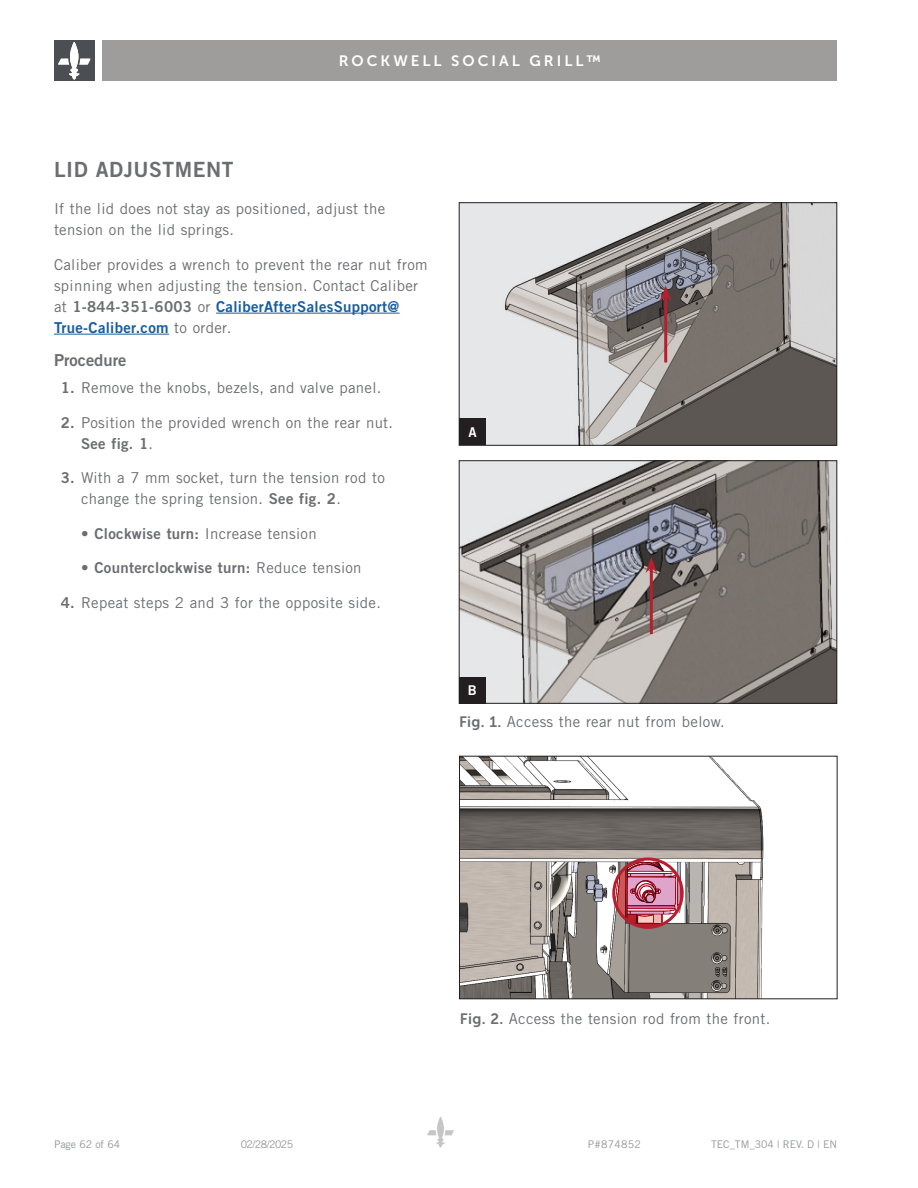
<style>
.page{position:relative;width:918px;height:1188px;background:#fff}
.page>*{position:absolute;margin:0;border:0;box-sizing:border-box;transform-origin:0 0}
.Section_Subhead_h2{font:21px "Trade Gothic LT Std Bd 2";letter-spacing:.025em;color:#6c6d70}
.Body_Subheads_h4{font:16.5px "Trade Gothic LT Std Bd 2";color:#6c6d70}
.Body_Text{font:15px/21px "Trade Gothic";letter-spacing:.02em;color:#6c6d70}
.Captions{font:15px "Trade Gothic";letter-spacing:.02em;color:#6c6d70}
.t1{font:15px "Trade Gothic LT Std Bd 2";letter-spacing:.02em;color:#6c6d70}
.t2{font:15px "Museo Sans 700";letter-spacing:.2em;color:#fff}
.Diagram_text{font:13.5px "Trade Gothic LT Std Bd 2";color:#fff}
.t3{font:10.5px "Trade Gothic LT Std";color:#939598}
.s1{font-family:"Trade Gothic LT Std Bd 2"}
.s2{font-family:"Trade Gothic LT Std Bd 2";color:#175d9e}
.s3{font-family:"Trade Gothic"}
.s4{font-family:"Museo Sans 700"}
</style>
<div class="page">
<div style="left:103px;top:40px;width:734px;height:41px;background:#9f9c9c"></div>
<div style="left:54px;top:40px;width:40px;height:41px;background:#4b4e53"></div>
<svg style="left:58px;top:42px;width:33px;height:38px"></svg>
<svg style="left:427px;top:1117px;width:27px;height:31px"></svg>
<img style="left:461px;top:204px;width:374px;height:240px">
<div style="left:459px;top:202px;width:378px;height:244px;border:1px solid #231f20"></div>
<img style="left:461px;top:463px;width:374px;height:239px">
<div style="left:459px;top:461px;width:378px;height:243px;border:1px solid #231f20"></div>
<img style="left:461px;top:758px;width:303px;height:239px">
<div style="left:459px;top:756px;width:378px;height:243px;border:1px solid #231f20"></div>
<hr style="left:216px;top:313px;width:184px;height:1px;background:#175d9e">
<hr style="left:54px;top:334px;width:115px;height:1px;background:#175d9e">
<svg style="left:614px;top:859px;width:68px;height:68px;background:#c36c81"></svg>
<div style="left:612px;top:858px;width:72px;height:71px;border:3px solid #b61f2d;border-radius:50%"></div>
<hr style="left:664px;top:296px;width:3px;height:66px;background:#b61f2d">
<svg style="left:660px;top:286px;width:12px;height:16px"></svg>
<hr style="left:650px;top:567px;width:3px;height:67px;background:#b61f2d">
<svg style="left:645px;top:557px;width:12px;height:16px"></svg>
<div style="left:459px;top:418px;width:27px;height:28px;background:#231f20"></div>
<div style="left:459px;top:677px;width:27px;height:27px;background:#231f20"></div>
<p class="t2" style="left:339px;top:53px;width:263px">ROCKWELL SOCIAL GRILL™</p>
<p class="Section_Subhead_h2" style="left:54px;top:157px;width:181px">LID ADJUSTMENT</p>
<p class="Body_Text" style="left:54px;top:198px;width:333px">If the lid does not stay as positioned, adjust the tension on the lid springs.</p>
<p class="Body_Text" style="left:54px;top:254px;width:375px">Caliber provides a wrench to prevent the rear nut from spinning when adjusting the tension. Contact Caliber at <span class="s1">1-844-351-6003</span> or <span class="s2">CaliberAfterSalesSupport@ True-Caliber.com</span> to order.</p>
<p class="Body_Subheads_h4" style="left:54px;top:350px;width:74px">Procedure</p>
<p class="Body_Text" style="left:61px;top:377px;width:322px"><span class="s1">1.</span> Remove the knobs, bezels, and valve panel.</p>
<p class="Body_Text" style="left:81px;top:412px;width:314px;text-indent:-20px"><span class="s1">2.</span> Position the provided wrench on the rear nut.<br><span class="s1">See fig. 1</span>.</p>
<p class="Body_Text" style="left:81px;top:467px;width:305px;text-indent:-20px"><span class="s1">3.</span> With a 7 mm socket, turn the tension rod to change the spring tension. <span class="s1">See fig. 2</span>.</p>
<p class="Body_Text" style="left:81px;top:523px;width:237px">• <span class="s1">Clockwise turn:</span> Increase tension</p>
<p class="t1" style="left:81px;top:559px;width:282px"><span class="s3">•</span> Counterclockwise turn: <span class="s3">Reduce tension</span></p>
<p class="Body_Text" style="left:61px;top:592px;width:322px"><span class="s1">4.</span> Repeat steps 2 and 3 for the opposite side.</p>
<p class="Diagram_text" style="left:468px;top:424px;width:10px">A</p>
<p class="Diagram_text" style="left:468px;top:682px;width:11px">B</p>
<p class="Captions" style="left:459px;top:713px;width:267px"><span class="s4">Fig. 1.</span> Access the rear nut from below.</p>
<p class="Captions" style="left:460px;top:1010px;width:312px"><span class="s4">Fig. 2.</span> Access the tension rod from the front.</p>
<p class="t3" style="left:54px;top:1137px;width:68px">Page 62 of 64</p>
<p class="t3" style="left:241px;top:1137px;width:54px">02/28/2025</p>
<p class="t3" style="left:588px;top:1137px;width:55px">P#874852</p>
<p class="t3" style="left:711px;top:1137px;width:127px">TEC_TM_304 | REV. D | EN</p>
</div>
